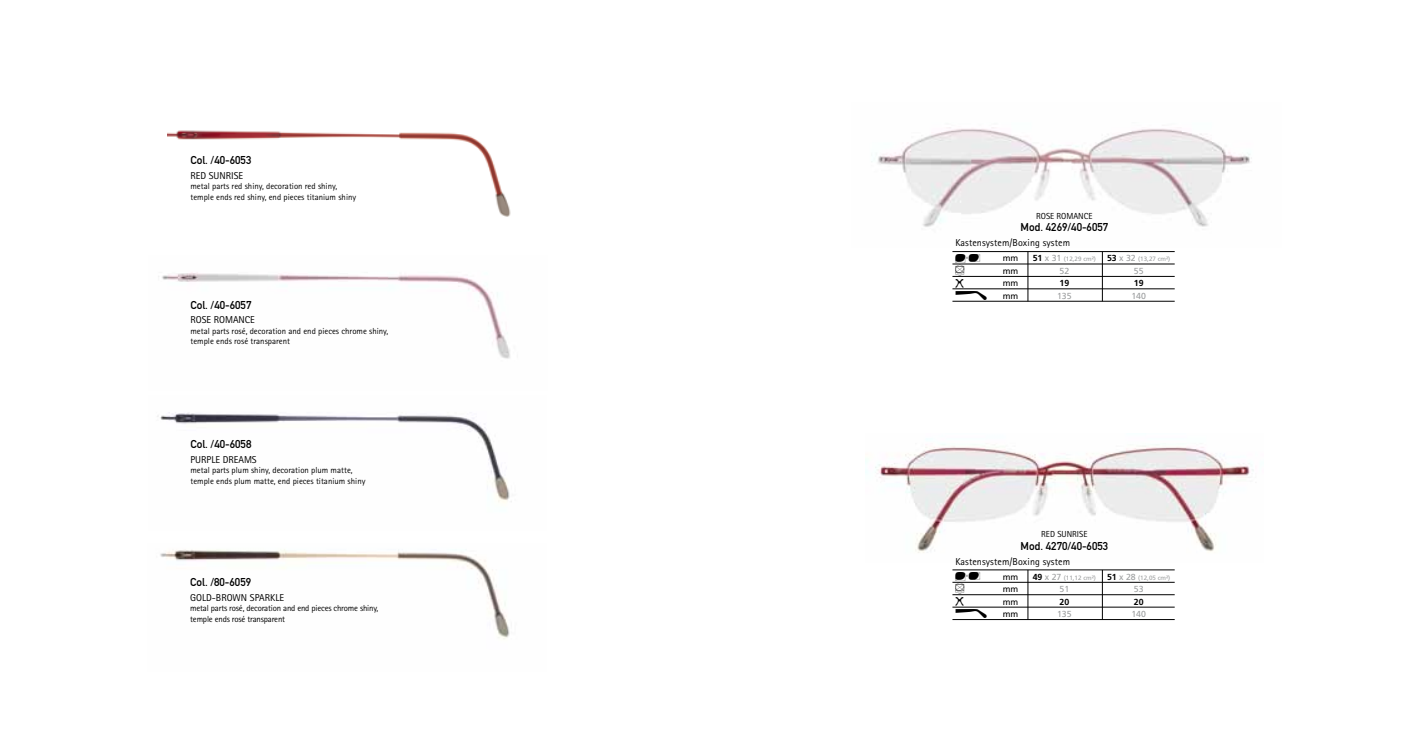
<style>
.page{position:relative;width:1418px;height:745px;background:#fff}
.page>*{position:absolute;margin:0;border:0;box-sizing:border-box;transform-origin:0 0}
.t1{font:14px "Silhouette Font";color:#000}
.t2{font:11.25px "DIN Mittelschrift";color:#000}
.t3{font:11.25px/12.4px "Silhouette Font";color:#000}
.t4{font:10px "Rotis Sans Serif";color:#000}
.t5{font:8.75px/10.5px "Rotis Sans Serif";color:#000}
.t6{font:8.75px/10.5px "Rotis Sans Serif";letter-spacing:-.02em;color:#000}
.t7{font:8.75px "Frutiger";color:#9c9e9f}
.t8{font:8.75px "Frutiger";color:#000}
.t9{font:700 8.75px "Frutiger";color:#000}
.t10{font:6.25px "Frutiger";color:#9c9e9f}
.s1{font-weight:700;font-size:8.75px;color:#000}
.s2{font-size:8.75px}
</style>
<div class="page">
<img style="left:167px;top:130px;width:344px;height:87px">
<img style="left:160px;top:549px;width:350px;height:90px">
<img style="left:157px;top:412px;width:355px;height:91px">
<img style="left:158px;top:272px;width:352px;height:87px">
<img style="left:878px;top:127px;width:372px;height:100px">
<img style="left:865px;top:439px;width:389px;height:114px">
<hr style="left:952px;top:251px;width:222px;height:1px;background:#000">
<hr style="left:952px;top:263px;width:222px;height:1px;background:#000">
<hr style="left:952px;top:276px;width:222px;height:1px;background:#000">
<hr style="left:952px;top:288px;width:222px;height:1px;background:#000">
<hr style="left:952px;top:301px;width:222px;height:1px;background:#000">
<hr style="left:1027px;top:251px;width:1px;height:50px;background:#000">
<hr style="left:1102px;top:251px;width:1px;height:50px;background:#000">
<hr style="left:952px;top:569px;width:222px;height:1px;background:#000">
<hr style="left:952px;top:581px;width:222px;height:1px;background:#000">
<hr style="left:952px;top:594px;width:222px;height:1px;background:#000">
<hr style="left:952px;top:606px;width:222px;height:1px;background:#000">
<hr style="left:952px;top:619px;width:222px;height:1px;background:#000">
<hr style="left:1027px;top:569px;width:1px;height:50px;background:#000">
<hr style="left:1102px;top:569px;width:1px;height:50px;background:#000">
<p class="t2" style="left:190px;top:153px;width:62px">Col. /40-6053</p>
<p class="t4" style="left:190px;top:169px;width:54px">RED SUNRISE</p>
<p class="t5" style="left:190px;top:181px;width:167px">metal parts red shiny, decoration red shiny, temple ends red shiny, end pieces titanium shiny</p>
<p class="t2" style="left:190px;top:298px;width:62px">Col. /40-6057</p>
<p class="t4" style="left:190px;top:314px;width:66px">ROSE ROMANCE</p>
<p class="t5" style="left:190px;top:325px;width:199px">metal parts rosé, decoration and end pieces chrome shiny, temple ends rosé transparent</p>
<p class="t2" style="left:190px;top:437px;width:62px">Col. /40-6058</p>
<p class="t4" style="left:190px;top:453px;width:68px">PURPLE DREAMS</p>
<p class="t5" style="left:190px;top:464px;width:176px">metal parts plum shiny, decoration plum matte, temple ends plum matte, end pieces titanium shiny</p>
<p class="t2" style="left:190px;top:575px;width:62px">Col. /80-6059</p>
<p class="t4" style="left:190px;top:591px;width:95px">GOLD-BROWN SPARKLE</p>
<p class="t6" style="left:190px;top:602px;width:189px">metal parts rosé, decoration and end pieces chrome shiny, temple ends rosé transparent</p>
<p class="t5" style="left:1036px;top:210px;width:58px">ROSE ROMANCE</p>
<p class="t2" style="left:1020px;top:220px;width:89px">Mod. 4269/40-6057</p>
<p class="t4" style="left:955px;top:237px;width:116px">Kastensystem/Boxing system</p>
<p class="t3" style="left:955px;top:252px;width:27px">z</p>
<p class="t8" style="left:1002px;top:253px;width:17px">mm</p>
<p class="t10" style="left:1032px;top:255px;width:65px"><span class="s1">51</span> <span class="s2">x 31</span> (12,29 cm²)</p>
<p class="t10" style="left:1107px;top:255px;width:65px"><span class="s1">53</span> <span class="s2">x 32</span> (13,27 cm²)</p>
<h1 class="t1" style="left:955px;top:263px;width:11px">t</h1>
<p class="t8" style="left:1002px;top:265px;width:17px">mm</p>
<p class="t7" style="left:1059px;top:265px;width:11px">52</p>
<p class="t7" style="left:1133px;top:265px;width:11px">55</p>
<p class="t3" style="left:955px;top:277px;width:33px">h b</p>
<p class="t8" style="left:1002px;top:278px;width:17px">mm</p>
<p class="t9" style="left:1059px;top:278px;width:11px">19</p>
<p class="t9" style="left:1133px;top:278px;width:11px">19</p>
<p class="t8" style="left:1002px;top:290px;width:17px">mm</p>
<p class="t7" style="left:1057px;top:290px;width:16px">135</p>
<p class="t7" style="left:1131px;top:290px;width:16px">140</p>
<p class="t5" style="left:1041px;top:528px;width:48px">RED SUNRISE</p>
<p class="t2" style="left:1020px;top:538px;width:89px">Mod. 4270/40-6053</p>
<p class="t4" style="left:955px;top:555px;width:116px">Kastensystem/Boxing system</p>
<p class="t3" style="left:955px;top:570px;width:27px">z</p>
<p class="t8" style="left:1002px;top:571px;width:17px">mm</p>
<p class="t10" style="left:1032px;top:573px;width:65px"><span class="s1">49</span> <span class="s2">x 27</span> (11,12 cm²)</p>
<p class="t10" style="left:1107px;top:573px;width:65px"><span class="s1">51</span> <span class="s2">x 28</span> (12,05 cm²)</p>
<h1 class="t1" style="left:955px;top:581px;width:11px">t</h1>
<p class="t8" style="left:1002px;top:583px;width:17px">mm</p>
<p class="t7" style="left:1059px;top:583px;width:11px">51</p>
<p class="t7" style="left:1133px;top:583px;width:11px">53</p>
<p class="t3" style="left:955px;top:595px;width:33px">h b</p>
<p class="t8" style="left:1002px;top:596px;width:17px">mm</p>
<p class="t9" style="left:1059px;top:596px;width:11px">20</p>
<p class="t9" style="left:1133px;top:596px;width:11px">20</p>
<p class="t8" style="left:1002px;top:608px;width:17px">mm</p>
<p class="t7" style="left:1057px;top:608px;width:16px">135</p>
<p class="t7" style="left:1131px;top:608px;width:16px">140</p>
</div>
